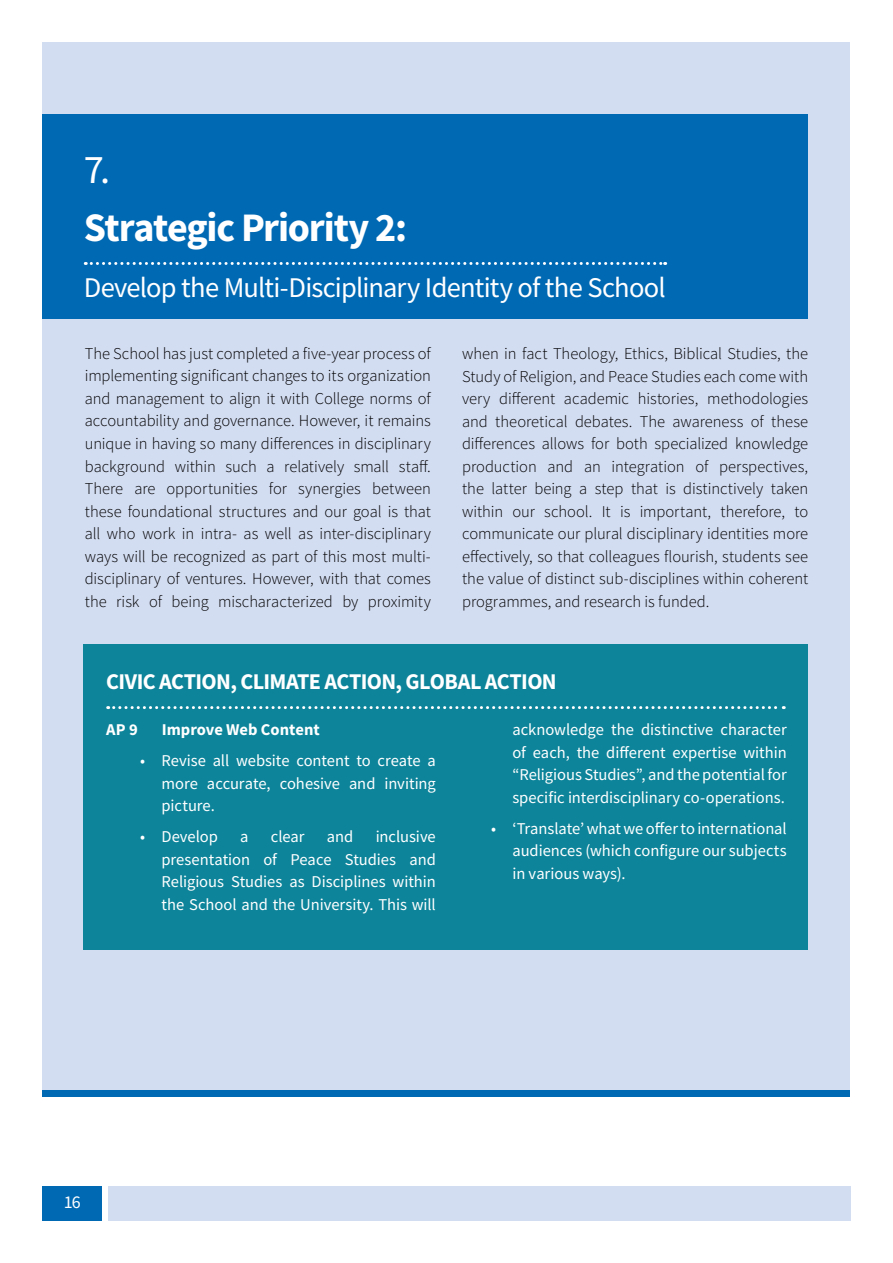
<style>
.page{position:relative;width:893px;height:1263px;background:#fff}
.page>*{position:absolute;margin:0;border:0;box-sizing:border-box;transform-origin:0 0}
.t1{font:700 40.5px "Source Sans Pro";letter-spacing:-.03em;color:#fff}
.t2{font:40.5px "Source Sans Pro";color:#fff}
.t3{font:28.5px "Source Sans Pro";letter-spacing:-.03em;color:#fff}
.t4{font:700 22.5px "Source Sans Pro";letter-spacing:-.03em;color:#fff}
.t5{font:18px "Source Sans Pro";color:#fff}
.t6{font:300 16.5px/22.5px "Source Sans Pro";letter-spacing:-.005em;color:#000;text-align:justify}
.t7{font:16.5px/22.5px "Source Sans Pro";letter-spacing:-.005em;color:#fff;text-align:justify}
.t8{font:700 16.5px "Source Sans Pro";color:#fff}
</style>
<div class="page">
<div style="left:43px;top:43px;width:807px;height:1054px;background:#d3ddf2"></div>
<div style="left:43px;top:1091px;width:807px;height:6px;background:#0069b4"></div>
<div style="left:43px;top:1186px;width:59px;height:34px;background:#0069b4"></div>
<div style="left:108px;top:1186px;width:742px;height:34px;background:#d3ddf2"></div>
<div style="left:43px;top:115px;width:765px;height:204px;background:#0069b4"></div>
<svg style="left:85px;top:262px;width:581px;height:3px"></svg>
<div style="left:84px;top:644px;width:724px;height:306px;background:#0d849a"></div>
<svg style="left:108px;top:706px;width:676px;height:3px"></svg>
<h1 class="t2" style="left:84px;top:144px;width:28px">7.</h1>
<h1 class="t1" style="left:84px;top:200px;width:325px">Strategic Priority 2:</h1>
<h2 class="t3" style="left:84px;top:269px;width:584px">Develop the Multi-Disciplinary Identity of the School</h2>
<p class="t6" style="left:85px;top:342px;width:348px">The School has just completed a five-year process of implementing significant changes to its organization and management to align it with College norms of accountability and governance. However, it remains unique in having so many differences in disciplinary background within such a relatively small staff.<br>There are opportunities for synergies between these foundational structures and our goal is that all who work in intra- as well as inter-disciplinary ways will be recognized as part of this most multi&shy;disciplinary of ventures. However, with that comes the risk of being mischaracterized by proximity</p>
<p class="t6" style="left:462px;top:342px;width:348px">when in fact Theology, Ethics, Biblical Studies, the Study of Religion, and Peace Studies each come with very different academic histories, methodologies and theoretical debates. The awareness of these differences allows for both specialized knowledge production and an integration of perspectives, the latter being a step that is distinctively taken within our school. It is important, therefore, to communicate our plural disciplinary identities more effectively, so that colleagues flourish, students see the value of distinct sub-disciplines within coherent programmes, and research is funded.</p>
<h3 class="t4" style="left:106px;top:666px;width:452px">CIVIC ACTION, CLIMATE ACTION, GLOBAL ACTION</h3>
<p class="t8" style="left:106px;top:719px;width:33px">AP 9</p>
<p class="t8" style="left:162px;top:719px;width:160px">Improve Web Content</p>
<p class="t7" style="left:161px;top:749px;width:276px;text-indent:-21px">• Revise all website content to create a more accurate, cohesive and inviting picture.</p>
<p class="t7" style="left:140px;top:825px;width:79px">• Develop</p>
<p class="t7" style="left:240px;top:825px;width:10px">a</p>
<p class="t7" style="left:271px;top:825px;width:35px">clear</p>
<p class="t7" style="left:327px;top:825px;width:28px">and</p>
<p class="t7" style="left:512px;top:718px;width:276px">acknowledge the distinctive character of each, the different expertise within “Religious Studies”, and the potential for specific interdisciplinary co-operations.</p>
<p class="t7" style="left:512px;top:817px;width:276px;text-indent:-21px">• ‘Translate’ what we offer to international audiences (which configure our subjects in various ways).</p>
<p class="t7" style="left:161px;top:825px;width:276px;text-indent:214px">inclusive presentation of Peace Studies and Religious Studies as Disciplines within the School and the University. This will</p>
<p class="t5" style="left:64px;top:1191px;width:19px">16</p>
</div>
